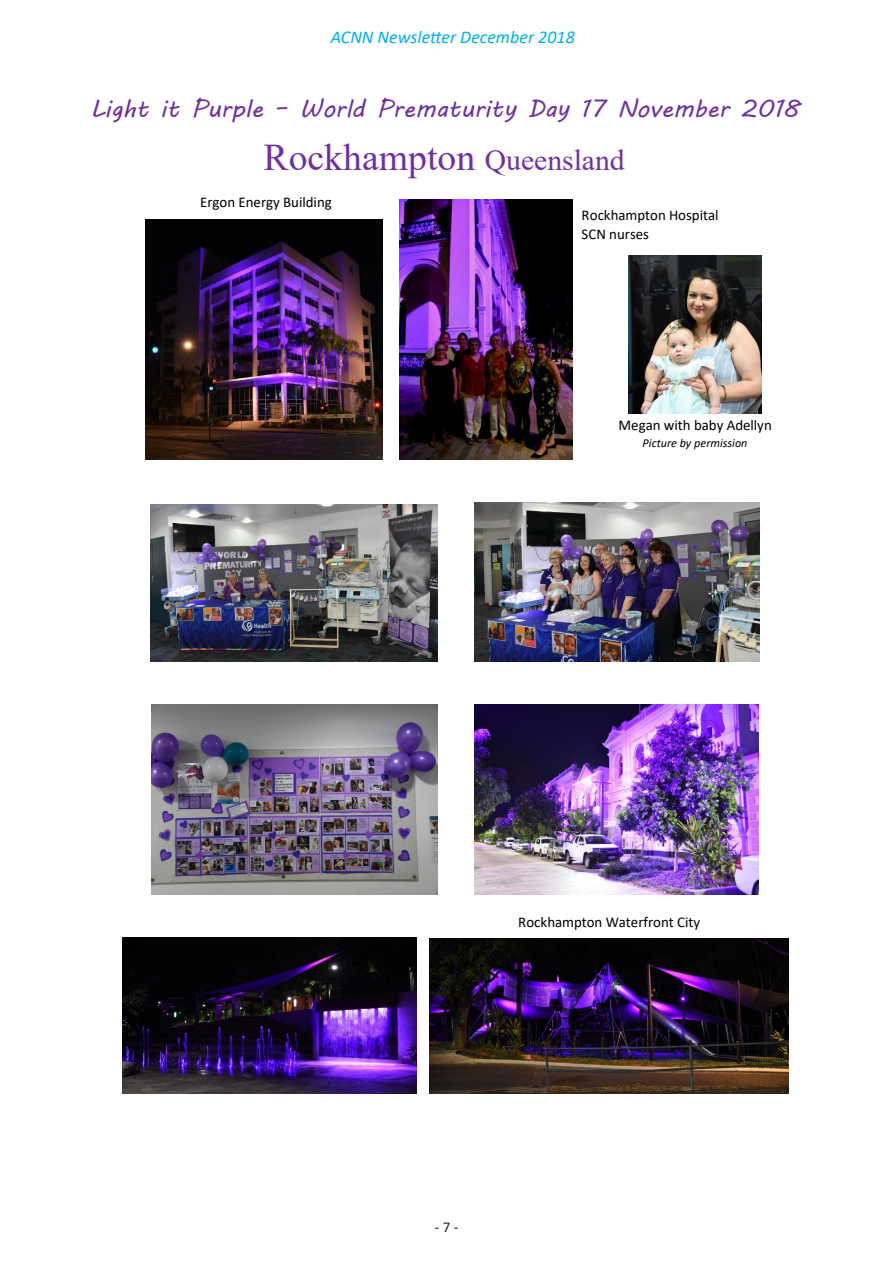
<style>
.page{position:relative;width:893px;height:1263px;background:#fff}
.page>*{position:absolute;margin:0;border:0;box-sizing:border-box;transform-origin:0 0}
.t1{font:37.65px "Times New Roman";color:#7030a0}
.t2{font:24.3px "MV Boli";color:#7030a0}
.t3{font:italic 18px "Calibri";color:#00aeef}
.t4{font:15px "Calibri";color:#231f20}
.t5{font:14.85px/19.5px "Calibri";color:#000}
.t6{font:italic 12.15px "Calibri";color:#000}
.s1{font-size:29.55px}
</style>
<div class="page">
<img style="left:145px;top:219px;width:238px;height:240px">
<img style="left:399px;top:200px;width:173px;height:259px">
<img style="left:151px;top:504px;width:286px;height:157px">
<img style="left:475px;top:502px;width:284px;height:160px">
<img style="left:151px;top:704px;width:286px;height:191px">
<img style="left:474px;top:705px;width:284px;height:189px">
<img style="left:122px;top:937px;width:294px;height:157px">
<img style="left:429px;top:939px;width:359px;height:154px">
<img style="left:628px;top:256px;width:133px;height:158px">
<p class="t3" style="left:331px;top:25px;width:245px">ACNN Newsletter December 2018</p>
<p class="t2" style="left:90px;top:92px;width:711px">Light it Purple – World Prematurity Day 17 November 2018</p>
<p class="t1" style="left:264px;top:131px;width:363px">Rockhampton <span class="s1">Queensland</span></p>
<p class="t5" style="left:200px;top:191px;width:133px">Ergon Energy Building</p>
<p class="t5" style="left:582px;top:205px;width:139px">Rockhampton Hospital<br>SCN nurses</p>
<p class="t5" style="left:618px;top:415px;width:155px">Megan with baby Adellyn</p>
<p class="t6" style="left:643px;top:435px;width:106px">Picture by permission</p>
<p class="t5" style="left:518px;top:912px;width:183px">Rockhampton Waterfront City</p>
<p class="t4" style="left:435px;top:1216px;width:25px">- 7 -</p>
</div>
